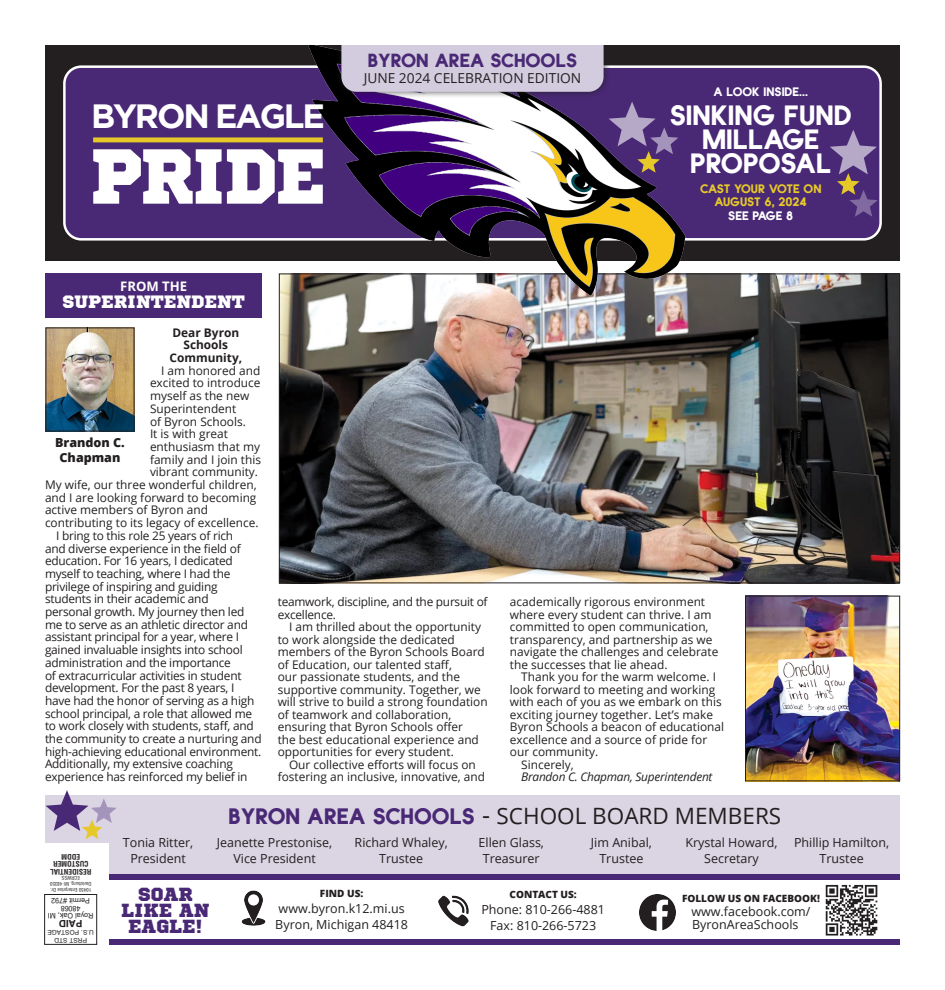
<style>
.page{position:relative;width:945px;height:990px;background:#fff}
.page>*{position:absolute;margin:0;border:0;box-sizing:border-box;transform-origin:0 0}
.Byron_Body_Copy{font:77.75px "Sports World";letter-spacing:-.04em;color:#fff;scale:.93 1}
.Byron_Body_Copy-2{font:700 33.62px "Gotham";letter-spacing:-.065em;color:#fff}
.Byron_Body_Copy-3{font:31.25px/23.8px "Quicksans Accurate ICG Fill";color:#fff;text-align:center}
.Byron_Body_Copy-4{font:22.5px "Open Sans";color:#231f20}
.Byron_Body_Copy-5{font:21.25px "Quicksans Accurate ICG Fill";color:#492875}
.t1{font:19px "Sports World";color:#492875}
.t2{font:17.88px "Sports World";color:#fff}
.Byron_Body_Copy-6{font:13.75px "Open Sans";color:#231f20}
.Byron_Body_Copy-7{font:13.75px "Quicksans Accurate ICG Fill";color:#fff}
.Byron_Body_Copy-8{font:13.75px "Quicksans Accurate ICG Fill";letter-spacing:-.02em;color:#e6c929}
.Byron_Body_Copy-9{font:13.75px "Quicksans Accurate ICG Fill";color:#e6c929}
.t3{font:700 13.12px "Open Sans";color:#fff}
.Byron_Body_Copy-10{font:12.5px/16.2px "Open Sans";color:#231f20;text-align:center}
.VIEW_CUT_Line{font:800 12.5px/15px "Open Sans";color:#231f20;text-align:center}
.Byron_Body_Copy-11{font:11.88px/12.5px "Open Sans";color:#231f20}
.Byron_Body_Copy-12{font:11.88px/12.8px "Open Sans";letter-spacing:-.02em;color:#231f20}
.Byron_Body_Copy-13{font:italic 11.88px "Open Sans";letter-spacing:-.02em;color:#231f20}
.Byron_Body_Copy-14{font:700 11.88px/12.8px "Open Sans";color:#231f20;text-align:center}
.Byron_Body_Copy-15{font:800 10px "Open Sans";color:#231f20}
.t4{font:700 9.88px "Helvetica LT Std";color:#231f20}
.t5{font:7.5px "Arial";color:#231f20;scale:.95 1}
.t6{font:700 condensed 7.5px/7.5px "Helvetica LT Std";color:#231f20;text-align:center}
.t7{font:6.62px "Arial";color:#231f20}
.t8{font:condensed 5px "Helvetica LT Std";color:#231f20}
.s1{font-family:"Quicksans Accurate ICG Fill";font-size:25px;color:#492875}
.s2{font-size:25px}
</style>
<div class="page">
<div style="left:110px;top:795px;width:790px;height:84px;background:#dbd4e3"></div>
<div style="left:45px;top:274px;width:217px;height:44px;background:#492875"></div>
<img style="left:281px;top:276px;width:617px;height:305px">
<div style="left:45px;top:45px;width:855px;height:216px;background:#231f20"></div>
<div style="left:64px;top:67px;width:817px;height:172px;background:#492875;border-radius:17px"></div>
<div style="left:63px;top:65px;width:819px;height:176px;border:2px solid #fff;border-radius:17px"></div>
<img style="left:301px;top:45px;width:411px;height:257px">
<img style="left:747px;top:598px;width:151px;height:181px">
<div style="left:745px;top:596px;width:155px;height:185px;border:1px solid #231f20"></div>
<div style="left:335px;top:20px;width:275px;height:79px;background:#231f20;opacity:.75"></div>
<div style="left:341px;top:27px;width:263px;height:65px;background:#d3cbde;border-radius:15px"></div>
<div style="left:0;top:0;width:945px;height:45px;background:#fff"></div>
<div style="left:110px;top:940px;width:790px;height:5px;background:#492875"></div>
<div style="left:110px;top:875px;width:790px;height:5px;background:#492875"></div>
<img style="left:241px;top:890px;width:25px;height:36px">
<img style="left:438px;top:895px;width:31px;height:32px">
<img style="left:48px;top:330px;width:84px;height:99px">
<div style="left:46px;top:328px;width:88px;height:103px;border:1px solid #231f20"></div>
<img style="left:639px;top:894px;width:36px;height:36px">
<img style="left:825px;top:884px;width:53px;height:52px">
<svg style="left:609px;top:102px;width:69px;height:71px"></svg>
<svg style="left:830px;top:130px;width:48px;height:87px"></svg>
<div style="left:93px;top:137px;width:230px;height:5px;background:#e6c929"></div>
<svg style="left:46px;top:790px;width:70px;height:49px"></svg>
<div style="left:44px;top:894px;width:53px;height:51px;border:1px solid #231f20"></div>
<p class="Byron_Body_Copy-2" style="left:91px;top:97px;width:235px">BYRON EAGLE</p>
<p class="Byron_Body_Copy" style="left:90px;top:113px;width:255px">PRIDE</p>
<p class="t3" style="left:120px;top:277px;width:69px">FROM THE</p>
<p class="t2" style="left:63px;top:287px;width:184px">SUPERINTENDENT</p>
<p class="Byron_Body_Copy-5" style="left:368px;top:46px;width:211px">BYRON AREA SCHOOLS</p>
<p class="Byron_Body_Copy-6" style="left:364px;top:69px;width:219px">JUNE 2024 CELEBRATION EDITION</p>
<p class="Byron_Body_Copy-7" style="left:714px;top:83px;width:96px">A LOOK INSIDE...</p>
<p class="Byron_Body_Copy-3" style="left:670px;top:102px;width:184px">SINKING FUND<br>MILLAGE<br>PROPOSAL</p>
<p class="Byron_Body_Copy-8" style="left:700px;top:179px;width:123px">CAST YOUR VOTE ON</p>
<p class="Byron_Body_Copy-9" style="left:715px;top:193px;width:94px">AUGUST 6, 2024</p>
<p class="Byron_Body_Copy-7" style="left:728px;top:207px;width:67px">SEE PAGE 8</p>
<p class="Byron_Body_Copy-14" style="left:169px;top:326px;width:74px">Dear Byron<br>Schools<br>Community,</p>
<p class="Byron_Body_Copy-11" style="left:161px;top:364px;width:101px">I am honored and</p>
<p class="Byron_Body_Copy-11" style="left:150px;top:377px;width:112px">excited to introduce</p>
<p class="Byron_Body_Copy-11" style="left:150px;top:389px;width:101px">myself as the new</p>
<p class="Byron_Body_Copy-11" style="left:150px;top:402px;width:88px">Superintendent</p>
<p class="Byron_Body_Copy-11" style="left:150px;top:415px;width:97px">of Byron Schools.</p>
<p class="Byron_Body_Copy-11" style="left:150px;top:427px;width:79px">It is with great</p>
<p class="Byron_Body_Copy-11" style="left:150px;top:440px;width:112px">enthusiasm that my</p>
<p class="Byron_Body_Copy-11" style="left:150px;top:453px;width:113px">family and I join this</p>
<p class="Byron_Body_Copy-11" style="left:150px;top:466px;width:110px">vibrant community.</p>
<p class="Byron_Body_Copy-11" style="left:45px;top:478px;width:213px">My wife, our three wonderful children,</p>
<p class="Byron_Body_Copy-11" style="left:45px;top:491px;width:213px">and I are looking forward to becoming</p>
<p class="Byron_Body_Copy-11" style="left:45px;top:504px;width:164px">active members of Byron and</p>
<p class="Byron_Body_Copy-11" style="left:45px;top:516px;width:215px">contributing to its legacy of excellence.</p>
<p class="Byron_Body_Copy-12" style="left:45px;top:529px;width:218px;text-indent:11px">I bring to this role 25 years of rich<br>and diverse experience in the field of education. For 16 years, I dedicated myself to teaching, where I had the privilege of inspiring and guiding students in their academic and<br>personal growth. My journey then led me to serve as an athletic director and assistant principal for a year, where I gained invaluable insights into school administration and the importance<br>of extracurricular activities in student development. For the past 8 years, I have had the honor of serving as a high school principal, a role that allowed me to work closely with students, staff, and the community to create a nurturing and high-achieving educational environment.<br>Additionally, my extensive coaching experience has reinforced my belief in</p>
<p class="VIEW_CUT_Line" style="left:55px;top:434px;width:71px">Brandon C.<br>Chapman</p>
<p class="Byron_Body_Copy-12" style="left:278px;top:595px;width:211px">teamwork, discipline, and the pursuit of excellence.</p>
<p class="Byron_Body_Copy-11" style="left:278px;top:620px;width:211px;text-indent:11px">I am thrilled about the opportunity to work alongside the dedicated members of the Byron Schools Board of Education, our talented staff,<br>our passionate students, and the supportive community. Together, we will strive to build a strong foundation of teamwork and collaboration, ensuring that Byron Schools offer<br>the best educational experience and opportunities for every student.</p>
<p class="Byron_Body_Copy-11" style="left:278px;top:758px;width:209px;text-align:center">Our collective efforts will focus on fostering an inclusive, innovative, and</p>
<p class="Byron_Body_Copy-11" style="left:510px;top:595px;width:210px">academically rigorous environment where every student can thrive. I am committed to open communication, transparency, and partnership as we navigate the challenges and celebrate the successes that lie ahead.</p>
<p class="Byron_Body_Copy-11" style="left:510px;top:670px;width:216px;text-indent:11px">Thank you for the warm welcome. I look forward to meeting and working with each of you as we embark on this exciting journey together. Let’s make<br>Byron Schools a beacon of educational excellence and a source of pride for our community.</p>
<p class="Byron_Body_Copy-11" style="left:521px;top:758px;width:54px">Sincerely,</p>
<p class="Byron_Body_Copy-13" style="left:521px;top:769px;width:193px">Brandon C. Chapman, Superintendent</p>
<p class="t6" style="left:80px;top:860px;width:20px;rotate:-180deg">EDDM</p>
<p class="t6" style="left:91px;top:875px;width:43px;rotate:-180deg">RESIDENTIAL<br>CUSTOMER</p>
<p class="t8" style="left:80px;top:881px;width:19px;rotate:-180deg">ECRWSS</p>
<p class="t8" style="left:92px;top:887px;width:43px;rotate:-180deg">Davisburg, MI 48350</p>
<p class="t8" style="left:91px;top:893px;width:43px;rotate:-180deg">10450 Enterprise Dr.</p>
<p class="t5" style="left:90px;top:906px;width:42px;rotate:-180deg">Permit #792</p>
<p class="t5" style="left:81px;top:914px;width:22px;rotate:-180deg">48068</p>
<p class="t5" style="left:93px;top:920px;width:49px;rotate:-180deg">Royal Oak, MI</p>
<p class="t4" style="left:82px;top:930px;width:25px;rotate:-180deg">PAID</p>
<p class="t7" style="left:94px;top:937px;width:48px;rotate:-180deg">U.S. POSTAGE</p>
<p class="t7" style="left:87px;top:944px;width:34px;rotate:-180deg">PRST STD</p>
<p class="Byron_Body_Copy-4" style="left:229px;top:800px;width:554px"><span class="s1">BYRON AREA SCHOOLS</span> <span class="s2">-</span> SCHOOL BOARD MEMBERS</p>
<p class="Byron_Body_Copy-10" style="left:123px;top:834px;width:72px">Tonia Ritter,<br>President</p>
<p class="Byron_Body_Copy-10" style="left:217px;top:834px;width:117px">Jeanette Prestonise,<br>Vice President</p>
<p class="Byron_Body_Copy-10" style="left:355px;top:834px;width:95px">Richard Whaley,<br>Trustee</p>
<p class="Byron_Body_Copy-10" style="left:479px;top:834px;width:67px">Ellen Glass,<br>Treasurer</p>
<p class="Byron_Body_Copy-10" style="left:591px;top:834px;width:62px">Jim Anibal,</p>
<p class="Byron_Body_Copy-10" style="left:599px;top:850px;width:46px">Trustee</p>
<p class="t1" style="left:138px;top:879px;width:56px">SOAR</p>
<p class="t1" style="left:121px;top:894px;width:90px">LIKE AN</p>
<p class="t1" style="left:128px;top:910px;width:76px">EAGLE!</p>
<p class="Byron_Body_Copy-15" style="left:320px;top:886px;width:45px">FIND US:</p>
<p class="Byron_Body_Copy-10" style="left:279px;top:900px;width:128px">www.byron.k12.mi.us</p>
<p class="Byron_Body_Copy-10" style="left:275px;top:916px;width:134px">Byron, Michigan 48418</p>
<p class="Byron_Body_Copy-15" style="left:510px;top:886px;width:69px">CONTACT US:</p>
<p class="Byron_Body_Copy-10" style="left:481px;top:901px;width:125px">Phone: 810-266-4881</p>
<p class="Byron_Body_Copy-10" style="left:490px;top:917px;width:108px">Fax: 810-266-5723</p>
<p class="Byron_Body_Copy-10" style="left:686px;top:834px;width:94px">Krystal Howard,<br>Secretary</p>
<p class="Byron_Body_Copy-10" style="left:794px;top:834px;width:97px">Phillip Hamilton,<br>Trustee</p>
<p class="Byron_Body_Copy-15" style="left:682px;top:891px;width:139px">FOLLOW US ON FACEBOOK!</p>
<p class="Byron_Body_Copy-10" style="left:691px;top:904px;width:121px;line-height:13.8px;text-align:left">www.facebook.com/<br>ByronAreaSchools</p>
</div>
